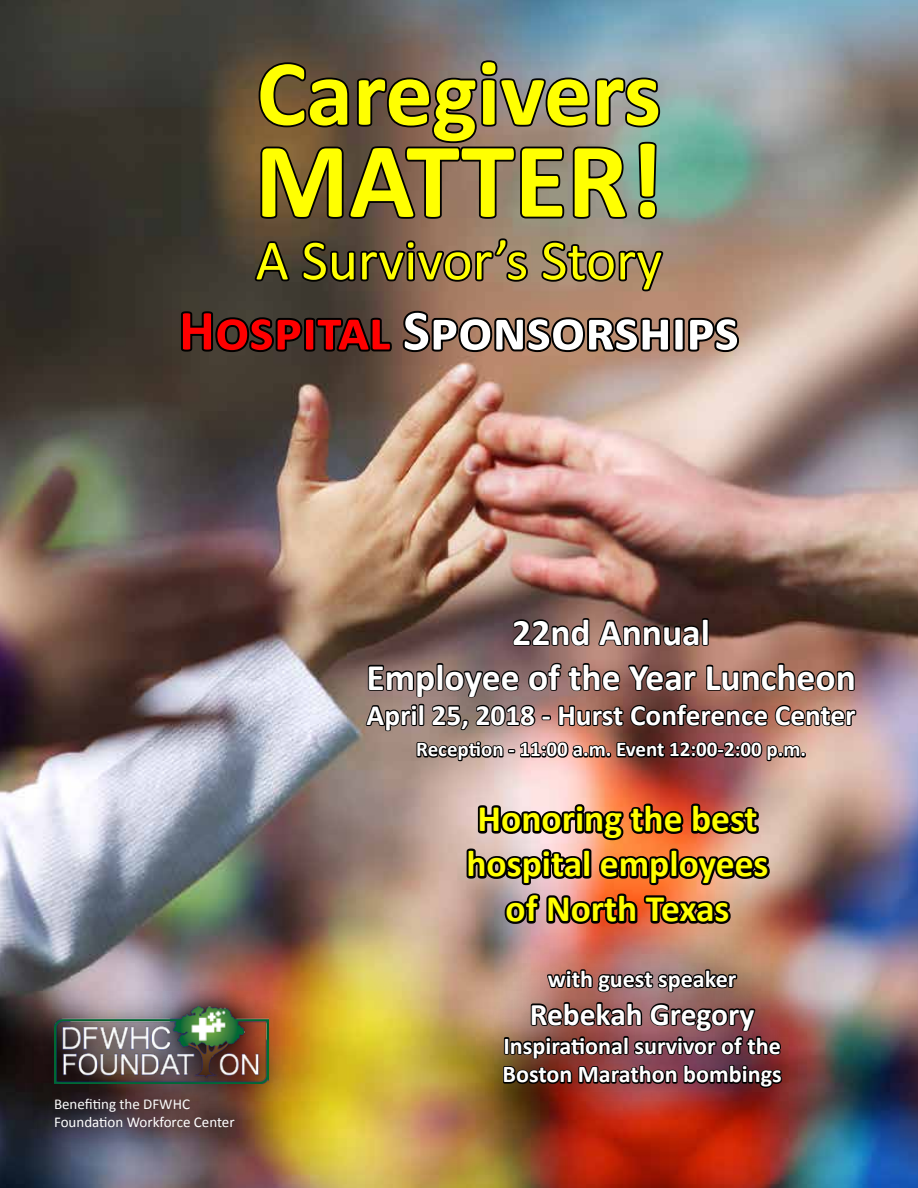
<style>
.page{position:relative;width:918px;height:1188px;background:#fff}
.page>*{position:absolute;margin:0;border:0;box-sizing:border-box;transform-origin:0 0}
.t1{font:700 108px "Calibri";color:#ffff01}
.t2{font:700 94.05px "Calibri";color:#ffff01}
.t3{font:57.15px "Calibri";color:#ffff01}
.t4{font:700 57px "Calibri";color:#fff}
.t5{font:700 37.5px/45px "Calibri";color:#ffff01;text-align:center}
.t6{font:700 37.5px/45px "Calibri";color:#fff;text-align:center}
.t7{font:700 31.5px "Calibri";color:#fff}
.t8{font:700 29.4px "Calibri";color:#fff}
.t9{font:700 24.15px/29px "Calibri";color:#fff}
.t10{font:700 21px "Calibri";color:#fff}
.t11{font:15px/18px "Calibri";color:#fff}
.s1{color:#f00}
</style>
<div class="page">
<img style="left:0;top:0;width:918px;height:1188px">
<div style="left:31px;top:985px;width:261px;height:164px;background:#000;opacity:.75"></div>
<div style="left:33px;top:1077px;width:221px;height:72px;background:#000;opacity:.75"></div>
<div style="left:24px;top:978px;width:275px;height:136px;background:#000;opacity:.75"></div>
<img style="left:54px;top:1007px;width:215px;height:76px">
<img style="left:463px;top:800px;width:310px;height:130px">
<svg style="left:511px;top:616px;width:80px;height:32px;background:#543f3c"></svg>
<svg style="left:597px;top:608px;width:113px;height:40px;background:#543a34"></svg>
<img style="left:364px;top:661px;width:494px;height:102px">
<div style="left:463px;top:930px;width:358px;height:197px;background:#000;opacity:.75"></div>
<img style="left:501px;top:957px;width:283px;height:135px">
<img style="left:177px;top:58px;width:565px;height:395px">
<h2 class="t2" style="left:257px;top:33px;width:406px">Caregivers</h2>
<h1 class="t1" style="left:255px;top:112px;width:410px">MATTER!</h1>
<h3 class="t3" style="left:256px;top:224px;width:408px">A Survivor’s Story</h3>
<h3 class="t4" style="left:179px;top:294px;width:561px"><span class="s1">Hospital</span> Sponsorships</h3>
<h3 class="t6" style="left:366px;top:610px;width:491px">22nd Annual<br>Employee of the Year Luncheon</h3>
<p class="t8" style="left:367px;top:696px;width:491px">April 25, 2018 - Hurst Conference Center</p>
<p class="t10" style="left:416px;top:736px;width:391px">Reception - 11:00 a.m. Event 12:00-2:00 p.m.</p>
<h3 class="t5" style="left:467px;top:796px;width:304px">Honoring the best hospital employees of North Texas</h3>
<p class="t11" style="left:54px;top:1095px;width:182px">Benefiting the DFWHC<br>Foundation Workforce Center</p>
<p class="t9" style="left:548px;top:964px;width:190px">with guest speaker</p>
<h3 class="t7" style="left:530px;top:994px;width:226px">Rebekah Gregory</h3>
<p class="t9" style="left:503px;top:1031px;width:281px">Inspirational survivor of the<br>Boston Marathon bombings</p>
</div>
